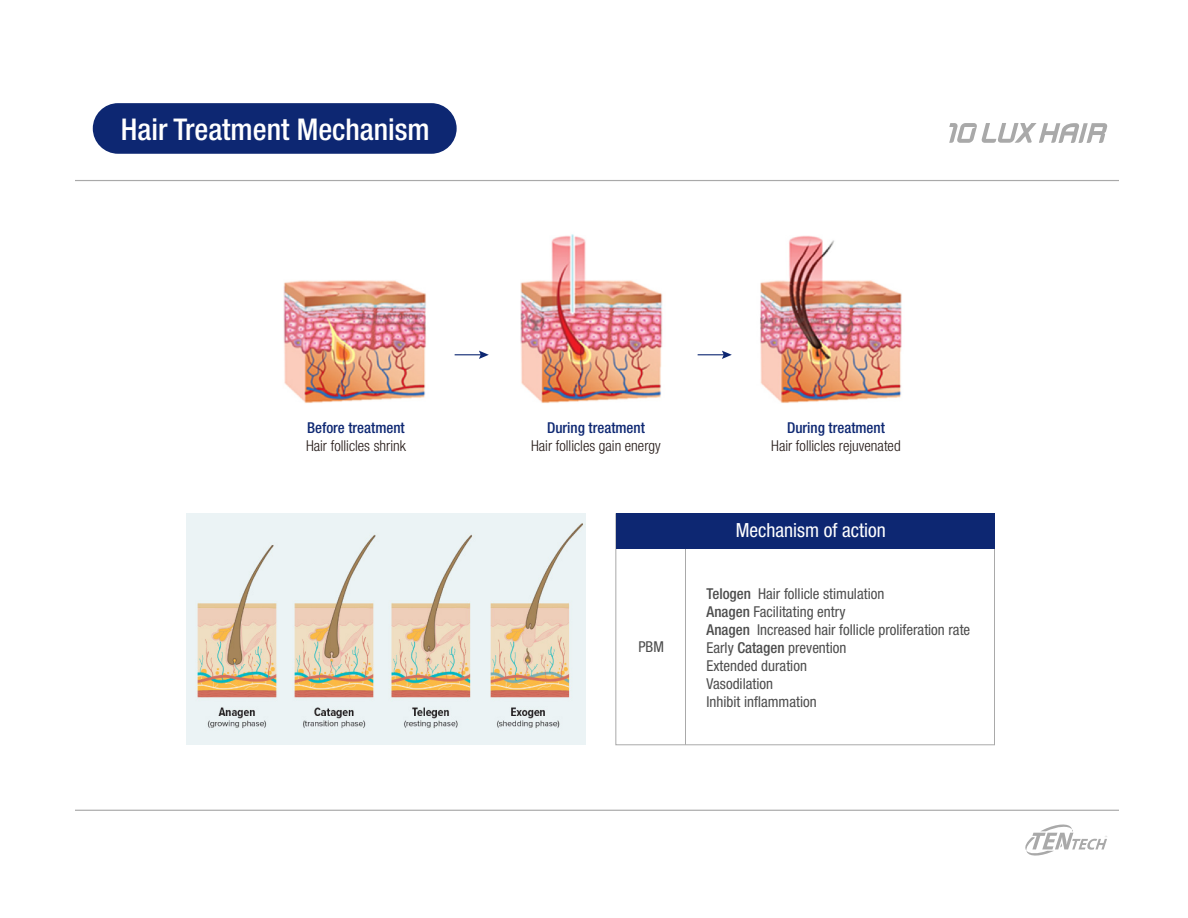
<style>
.page{position:relative;width:1188px;height:918px;background:#fff}
.page>*{position:absolute;margin:0;border:0;box-sizing:border-box;transform-origin:0 0}
.t1{font:500 condensed 30px "Helvetica Neue LT Pro";color:#fff}
.t2{font:condensed 19.5px "Helvetica Neue LT Pro";color:#fff}
.t3{font:condensed 15px/18px "Helvetica Neue LT Pro";color:#4d4d4d}
.t4{font:300 condensed 15px "Helvetica Neue LT Pro";color:#231815}
.t5{font:500 condensed 15px "Helvetica Neue LT Pro";color:#0d2772}
.s1{font-weight:500}
</style>
<div class="page">
<svg style="left:949px;top:123px;width:158px;height:20px"></svg>
<div style="left:93px;top:103px;width:364px;height:51px;background:#0d2772;border-radius:25px"></div>
<hr style="left:75px;top:180px;width:1044px;height:1px;background:#535353">
<hr style="left:75px;top:810px;width:1044px;height:1px;background:#535353">
<svg style="left:1025px;top:825px;width:82px;height:31px"></svg>
<img style="left:283px;top:280px;width:143px;height:123px">
<img style="left:520px;top:234px;width:143px;height:169px">
<img style="left:760px;top:235px;width:142px;height:168px">
<svg style="left:455px;top:351px;width:34px;height:8px"></svg>
<svg style="left:698px;top:351px;width:34px;height:8px"></svg>
<img style="left:187px;top:514px;width:398px;height:231px">
<hr style="left:685px;top:514px;width:1px;height:231px;background:#535353">
<div style="left:616px;top:514px;width:378px;height:35px;background:#0d2772"></div>
<h1 class="t1" style="left:121px;top:111px;width:310px">Hair Treatment Mechanism</h1>
<p class="t5" style="left:307px;top:419px;width:99px">Before treatment</p>
<p class="t4" style="left:306px;top:437px;width:101px">Hair follicles shrink</p>
<p class="t5" style="left:547px;top:419px;width:99px">During treatment</p>
<p class="t4" style="left:531px;top:437px;width:131px">Hair follicles gain energy</p>
<p class="t3" style="left:638px;top:637px;width:27px">PBM</p>
<p class="t5" style="left:787px;top:419px;width:99px">During treatment</p>
<p class="t4" style="left:771px;top:437px;width:131px">Hair follicles rejuvenated</p>
<h2 class="t2" style="left:736px;top:519px;width:152px">Mechanism of action</h2>
<p class="t3" style="left:707px;top:585px;width:265px"><span class="s1">Telogen</span> Hair follicle stimulation<br><span class="s1">Anagen</span> Facilitating entry<br><span class="s1">Anagen</span> Increased hair follicle proliferation rate<br>Early <span class="s1">Catagen</span> prevention<br>Extended duration<br>Vasodilation<br>Inhibit inflammation</p>
</div>
